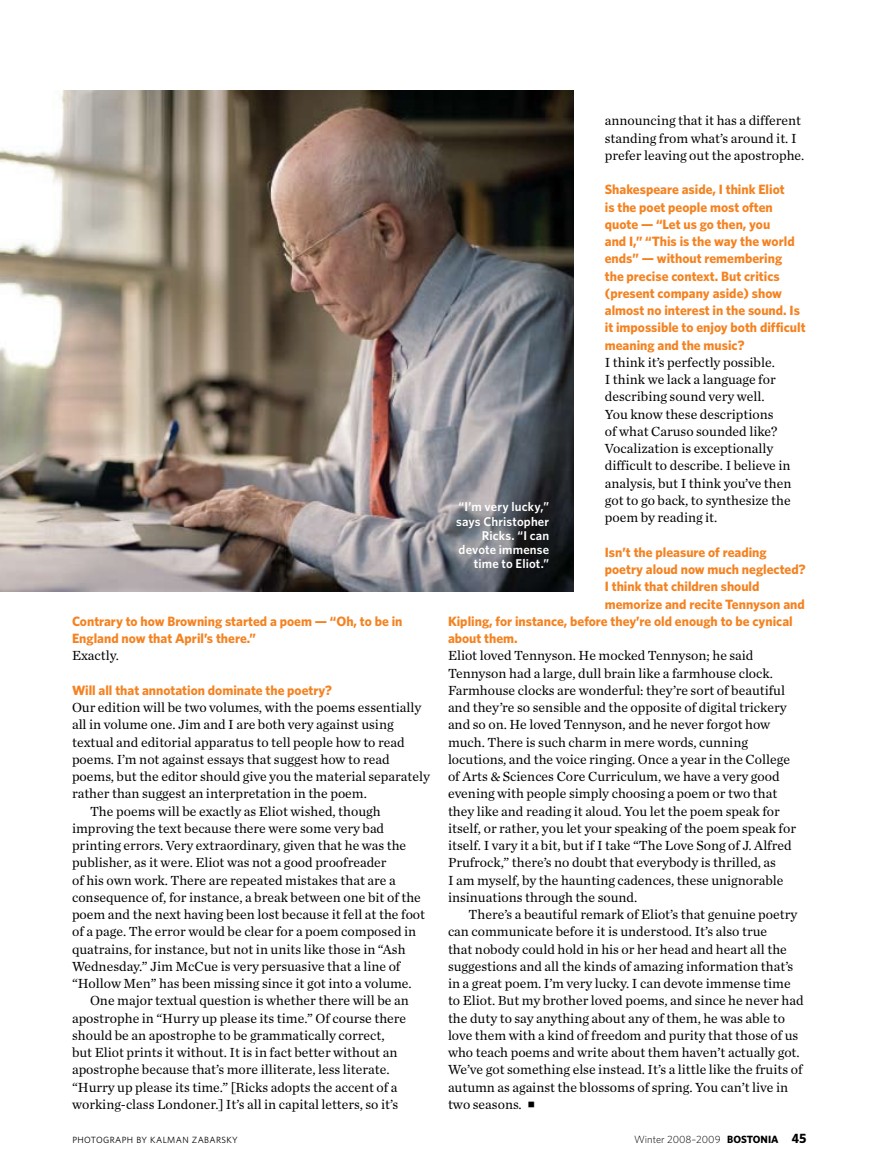
<style>
.page{position:relative;width:878px;height:1175px;background:#fff}
.page>*{position:absolute;margin:0;border:0;box-sizing:border-box;transform-origin:0 0}
.t1{font:13.8px/17.2px "Chronicle Text G1";color:#000}
.t2{font:700 13.5px/17.2px "Whitney";color:#f58220}
.t3{font:600 12.75px/14.2px "Whitney";letter-spacing:.015em;color:#fff;text-align:right}
.t4{font:300 10.5px "Whitney";color:#000}
.t5{font:9px "Whitney";letter-spacing:.04em;color:#000}
.s1{font-weight:700}
.s2{font-weight:700;font-size:13.5px}
</style>
<div class="page">
<img style="left:0;top:90px;width:573px;height:501px">
<p class="t2" style="left:72px;top:612px;width:332px">Contrary to how Browning started a poem — “Oh, to be in<br>England now that April’s there.”</p>
<p class="t1" style="left:72px;top:646px;width:48px">Exactly.</p>
<p class="t2" style="left:72px;top:681px;width:261px">Will all that annotation dominate the poetry?</p>
<p class="t1" style="left:72px;top:698px;width:351px">Our edition will be two volumes, with the poems essentially</p>
<p class="t1" style="left:72px;top:715px;width:323px">all in volume one. Jim and I are both very against using</p>
<p class="t1" style="left:72px;top:732px;width:334px">textual and editorial apparatus to tell people how to read</p>
<p class="t1" style="left:72px;top:750px;width:319px">poems. I’m not against essays that suggest how to read</p>
<p class="t1" style="left:72px;top:767px;width:359px">poems, but the editor should give you the material separately</p>
<p class="t1" style="left:72px;top:784px;width:296px">rather than suggest an interpretation in the poem.</p>
<p class="t1" style="left:90px;top:801px;width:292px">The poems will be exactly as Eliot wished, though</p>
<p class="t1" style="left:72px;top:819px;width:313px">improving the text because there were some very bad</p>
<p class="t1" style="left:72px;top:836px;width:336px">printing errors. Very extraordinary, given that he was the</p>
<p class="t1" style="left:72px;top:853px;width:316px">publisher, as it were. Eliot was not a good proofreader</p>
<p class="t1" style="left:72px;top:870px;width:325px">of his own work. There are repeated mistakes that are a</p>
<p class="t1" style="left:72px;top:888px;width:350px">consequence of, for instance, a break between one bit of the</p>
<p class="t1" style="left:72px;top:905px;width:354px">poem and the next having been lost because it fell at the foot</p>
<p class="t1" style="left:72px;top:922px;width:346px">of a page. The error would be clear for a poem composed in</p>
<p class="t1" style="left:72px;top:939px;width:335px">quatrains, for instance, but not in units like those in “Ash</p>
<p class="t1" style="left:72px;top:957px;width:330px">Wednesday.” Jim McCue is very persuasive that a line of</p>
<p class="t1" style="left:72px;top:974px;width:341px">“Hollow Men” has been missing since it got into a volume.</p>
<p class="t1" style="left:90px;top:991px;width:320px">One major textual question is whether there will be an</p>
<p class="t1" style="left:72px;top:1008px;width:336px">apostrophe in “Hurry up please its time.” Of course there</p>
<p class="t1" style="left:72px;top:1026px;width:314px">should be an apostrophe to be grammatically correct,</p>
<p class="t1" style="left:72px;top:1043px;width:327px">but Eliot prints it without. It is in fact better without an</p>
<p class="t1" style="left:72px;top:1060px;width:319px">apostrophe because that’s more illiterate, less literate.</p>
<p class="t1" style="left:72px;top:1077px;width:327px">“Hurry up please its time.” [Ricks adopts the accent of a</p>
<p class="t1" style="left:72px;top:1095px;width:327px">working-class Londoner.] It’s all in capital letters, so it’s</p>
<p class="t1" style="left:605px;top:111px;width:201px">announcing that it has a different standing from what’s around it. I prefer leaving out the apostrophe.</p>
<p class="t2" style="left:604px;top:181px;width:202px">Shakespeare aside, I think Eliot<br>is the poet people most often quote — “Let us go then, you<br>and I,” “This is the way the world ends” — without remembering<br>the precise context. But critics (present company aside) show almost no interest in the sound. Is it impossible to enjoy both difficult meaning and the music?</p>
<p class="t1" style="left:604px;top:353px;width:188px">I think it’s perfectly possible.<br>I think we lack a language for describing sound very well.<br>You know these descriptions<br>of what Caruso sounded like?<br>Vocalization is exceptionally difficult to describe. I believe in analysis, but I think you’ve then got to go back, to synthesize the poem by reading it.</p>
<p class="t2" style="left:604px;top:543px;width:163px">Isn’t the pleasure of reading</p>
<p class="t2" style="left:604px;top:560px;width:202px">poetry aloud now much neglected?</p>
<p class="t2" style="left:604px;top:577px;width:156px">I think that children should</p>
<p class="t2" style="left:604px;top:595px;width:201px">memorize and recite Tennyson and</p>
<p class="t2" style="left:448px;top:612px;width:346px">Kipling, for instance, before they’re old enough to be cynical</p>
<p class="t2" style="left:448px;top:629px;width:71px">about them.</p>
<p class="t1" style="left:448px;top:646px;width:349px">Eliot loved Tennyson. He mocked Tennyson; he said Tennyson had a large, dull brain like a farmhouse clock.<br>Farmhouse clocks are wonderful: they’re sort of beautiful and they’re so sensible and the opposite of digital trickery and so on. He loved Tennyson, and he never forgot how much. There is such charm in mere words, cunning locutions, and the voice ringing. Once a year in the College of Arts &amp; Sciences Core Curriculum, we have a very good evening with people simply choosing a poem or two that they like and reading it aloud. You let the poem speak for itself, or rather, you let your speaking of the poem speak for itself. I vary it a bit, but if I take “The Love Song of J. Alfred Prufrock,” there’s no doubt that everybody is thrilled, as<br>I am myself, by the haunting cadences, these unignorable insinuations through the sound.</p>
<p class="t1" style="left:448px;top:905px;width:357px;text-indent:21px">There’s a beautiful remark of Eliot’s that genuine poetry can communicate before it is understood. It’s also true<br>that nobody could hold in his or her head and heart all the suggestions and all the kinds of amazing information that’s in a great poem. I’m very lucky. I can devote immense time to Eliot. But my brother loved poems, and since he never had the duty to say anything about any of them, he was able to love them with a kind of freedom and purity that those of us who teach poems and write about them haven’t actually got.<br>We’ve got something else instead. It’s a little like the fruits of autumn as against the blossoms of spring. You can’t live in two seasons.</p>
<p class="t3" style="left:456px;top:499px;width:95px">“I’m very lucky,” says Christopher<br>Ricks. “I can devote immense time to Eliot.”</p>
<p class="t5" style="left:72px;top:1134px;width:167px">PHOTOGRAPH BY KALMAN ZABARSKY</p>
<p class="t4" style="left:634px;top:1132px;width:174px">Winter 2008–2009 <span class="s1">BOSTONIA</span> <span class="s2">45</span></p>
</div>
